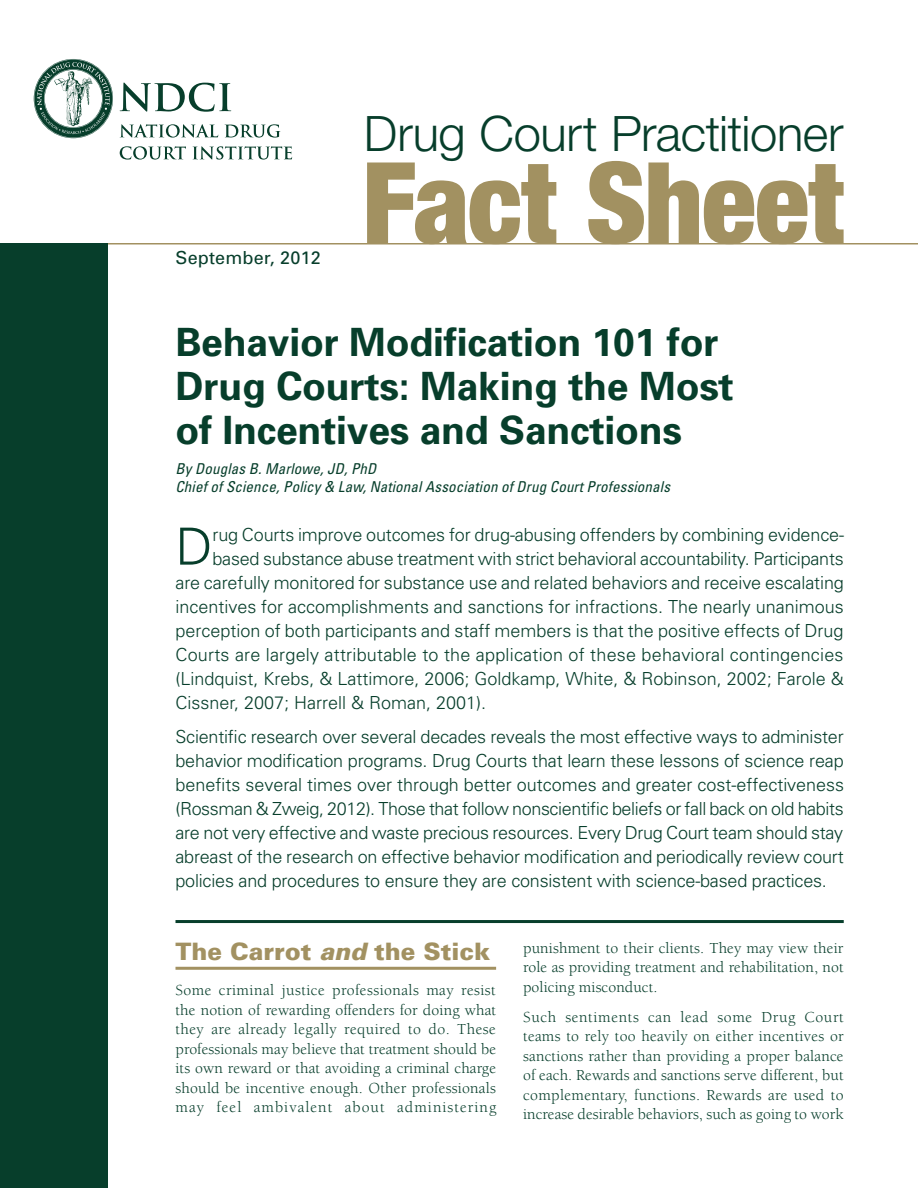
<style>
.page{position:relative;width:918px;height:1188px;background:#fff}
.page>*{position:absolute;margin:0;border:0;box-sizing:border-box;transform-origin:0 0}
.t1{font:900 condensed 112.8px "Helvetica Neue";letter-spacing:-.015em;color:#a29161}
.Opening_Copy{font:300 51.3px "Univers";color:#073e2b}
.t2{font:300 48.9px "Helvetica Neue";letter-spacing:-.005em;color:#073e2b}
.Author{font:700 39px/44.2px "Univers";letter-spacing:-.005em;color:#073e2b}
.Head{font:900 24px "Univers";color:#a29161}
.Opening_Copy-2{font:300 18px/24px "Univers";color:#073e2b;text-align:justify}
.Author-2{font:18px "Univers";letter-spacing:.01em;color:#073e2b}
.Body_Copy{font:15.75px/19.5px "Berkeley";letter-spacing:.005em;color:#073e2b;text-align:justify}
.Author-3{font:italic condensed 15px/18px "Univers";letter-spacing:.01em;color:#073e2b}
.s1{font-style:italic}
</style>
<div class="page">
<svg style="left:120px;top:83px;width:111px;height:29px"></svg>
<svg style="left:120px;top:124px;width:98px;height:14px"></svg>
<svg style="left:225px;top:124px;width:55px;height:14px"></svg>
<svg style="left:120px;top:146px;width:66px;height:14px"></svg>
<svg style="left:193px;top:146px;width:99px;height:14px"></svg>
<svg style="left:34px;top:59px;width:79px;height:79px"></svg>
<hr style="left:0;top:243px;width:918px;height:1px;background:#a29161">
<hr style="left:176px;top:967px;width:320px;height:3px;background:#a29161">
<hr style="left:176px;top:920px;width:668px;height:3px;background:#073e2b">
<div style="left:0;top:243px;width:108px;height:945px;background:#073e2b"></div>
<p class="Author-2" style="left:176px;top:247px;width:147px">September, 2012</p>
<p class="t2" style="left:364px;top:104px;width:481px">Drug Court Practitioner</p>
<p class="t1" style="left:362px;top:133px;width:483px">Fact Sheet</p>
<p class="Author" style="left:176px;top:319px;width:560px">Behavior Modification 101 for<br>Drug Courts: Making the Most of Incentives and Sanctions</p>
<p class="Author-3" style="left:176px;top:460px;width:496px">By Douglas B. Marlowe, JD, PhD<br>Chief of Science, Policy &amp; Law, National Association of Drug Court Professionals</p>
<p class="Opening_Copy" style="left:176px;top:516px;width:38px">D</p>
<p class="Opening_Copy-2" style="left:212px;top:522px;width:633px">rug Courts improve outcomes for drug-abusing offenders by combining evidence-</p>
<p class="Opening_Copy-2" style="left:212px;top:546px;width:633px">based substance abuse treatment with strict behavioral accountability. Participants</p>
<p class="Opening_Copy-2" style="left:176px;top:570px;width:670px">are carefully monitored for substance use and related behaviors and receive escalating</p>
<p class="Opening_Copy-2" style="left:176px;top:594px;width:670px">incentives for accomplishments and sanctions for infractions. The nearly unanimous</p>
<p class="Opening_Copy-2" style="left:176px;top:618px;width:670px">perception of both participants and staff members is that the positive effects of Drug</p>
<p class="Opening_Copy-2" style="left:176px;top:642px;width:670px">Courts are largely attributable to the application of these behavioral contingencies</p>
<p class="Opening_Copy-2" style="left:176px;top:666px;width:670px">(Lindquist, Krebs, &amp; Lattimore, 2006; Goldkamp, White, &amp; Robinson, 2002; Farole &amp;</p>
<p class="Opening_Copy-2" style="left:176px;top:690px;width:312px">Cissner, 2007; Harrell &amp; Roman, 2001).</p>
<p class="Opening_Copy-2" style="left:176px;top:725px;width:670px">Scientific research over several decades reveals the most effective ways to administer behavior modification programs. Drug Courts that learn these lessons of science reap benefits several times over through better outcomes and greater cost-effectiveness (Rossman &amp; Zweig, 2012). Those that follow nonscientific beliefs or fall back on old habits are not very effective and waste precious resources. Every Drug Court team should stay abreast of the research on effective behavior modification and periodically review court policies and procedures to ensure they are consistent with science-based practices.</p>
<p class="Head" style="left:176px;top:937px;width:316px">The Carrot <span class="s1">and</span> the Stick</p>
<p class="Body_Copy" style="left:176px;top:981px;width:322px">Some criminal justice professionals may resist the notion of rewarding offenders for doing what they are already legally required to do. These professionals may believe that treatment should be its own reward or that avoiding a criminal charge should be incentive enough. Other professionals may feel ambivalent about administering</p>
<p class="Body_Copy" style="left:523px;top:939px;width:322px">punishment to their clients. They may view their role as providing treatment and rehabilitation, not policing misconduct.</p>
<p class="Body_Copy" style="left:523px;top:1007px;width:322px">Such sentiments can lead some Drug Court teams to rely too heavily on either incentives or sanctions rather than providing a proper balance of each. Rewards and sanctions serve different, but complementary, functions. Rewards are used to increase desirable behaviors, such as going to work</p>
</div>
